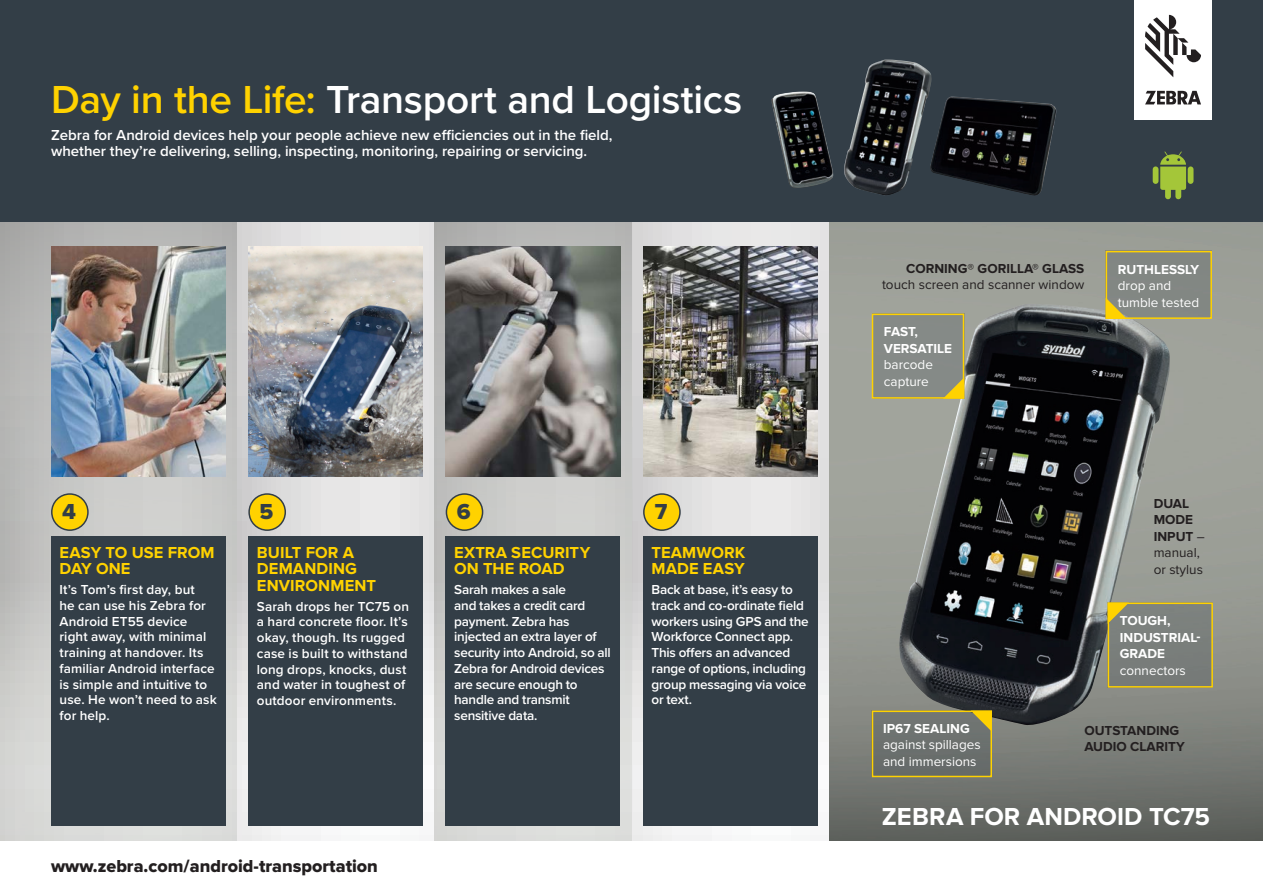
<style>
.page{position:relative;width:1263px;height:893px;background:#fff}
.page>*{position:absolute;margin:0;border:0;box-sizing:border-box;transform-origin:0 0}
.Main_Heading_white{font:600 40.5px "Proxima Nova";letter-spacing:-.01em;color:#fff}
.Body_white{font:700 25.5px "Proxima Nova";color:#fff}
.Number_in_circle{font:22.5px "Proxima Nova Extrabld";color:#333e47}
.t1{font:18px "Proxima Nova Extrabld";color:#231f20}
.H1_Yellow{font:700 16.5px/16.5px "Proxima Nova";letter-spacing:.005em;color:#ffd200}
.t2{font:600 15px/16.5px "Proxima Nova";color:#fff}
.Body{font:600 13.5px/15.8px "Proxima Nova";letter-spacing:-.01em;color:#fff}
.Body-2{font:600 13.5px/15.8px "Proxima Nova";letter-spacing:.01em;color:#fff}
.t3{font:13.5px/16.5px "Proxima Nova";color:#231f20}
.t4{font:13.5px/16.5px "Proxima Nova";color:#fff}
.t5{font:700 13.5px/16.5px "Proxima Nova";color:#fff}
.t6{font:700 13.5px/16.5px "Proxima Nova";color:#231f20}
.s1{color:#ffd200}
.s2{font-weight:700}
.s3{font-weight:400}
</style>
<div class="page">
<img style="left:829px;top:221px;width:434px;height:620px">
<svg style="left:631px;top:221px;width:198px;height:620px"></svg>
<svg style="left:237px;top:221px;width:197px;height:620px"></svg>
<img style="left:0;top:221px;width:237px;height:620px">
<img style="left:434px;top:221px;width:197px;height:620px">
<div style="left:0;top:0;width:1263px;height:221px;background:#333e47"></div>
<div style="left:1134px;top:0;width:78px;height:119px;background:#fff"></div>
<svg style="left:1145px;top:15px;width:56px;height:62px"></svg>
<svg style="left:1145px;top:91px;width:56px;height:13px"></svg>
<svg style="left:1153px;top:151px;width:40px;height:48px"></svg>
<img style="left:446px;top:247px;width:174px;height:229px">
<img style="left:248px;top:247px;width:175px;height:229px">
<img style="left:643px;top:247px;width:174px;height:229px">
<div style="left:249px;top:494px;width:36px;height:36px;background:#ffd200;border-radius:50%"></div>
<div style="left:248px;top:493px;width:38px;height:38px;border:2px solid #333e47;border-radius:50%"></div>
<div style="left:446px;top:494px;width:37px;height:36px;background:#ffd200;border-radius:50%"></div>
<div style="left:446px;top:493px;width:37px;height:38px;border:2px solid #333e47;border-radius:50%"></div>
<div style="left:644px;top:494px;width:36px;height:36px;background:#ffd200;border-radius:50%"></div>
<div style="left:643px;top:493px;width:38px;height:38px;border:2px solid #333e47;border-radius:50%"></div>
<div style="left:52px;top:494px;width:36px;height:36px;background:#ffd200;border-radius:50%"></div>
<div style="left:51px;top:493px;width:38px;height:38px;border:2px solid #333e47;border-radius:50%"></div>
<div style="left:248px;top:536px;width:175px;height:289px;background:#333e47"></div>
<div style="left:446px;top:536px;width:174px;height:289px;background:#333e47"></div>
<div style="left:643px;top:536px;width:174px;height:289px;background:#333e47"></div>
<div style="left:51px;top:536px;width:174px;height:289px;background:#333e47"></div>
<img style="left:51px;top:247px;width:174px;height:229px">
<img style="left:931px;top:96px;width:126px;height:100px">
<img style="left:771px;top:91px;width:62px;height:97px">
<img style="left:844px;top:60px;width:87px;height:135px">
<img style="left:899px;top:304px;width:271px;height:422px">
<div style="left:872px;top:314px;width:92px;height:85px;background:#858a87"></div>
<svg style="left:946px;top:381px;width:15px;height:15px"></svg>
<div style="left:872px;top:314px;width:92px;height:85px;border:2px solid #ffd200"></div>
<div style="left:1106px;top:251px;width:106px;height:68px;background:#828783"></div>
<svg style="left:1109px;top:301px;width:17px;height:15px"></svg>
<div style="left:1106px;top:251px;width:106px;height:68px;border:2px solid #ffd200"></div>
<div style="left:872px;top:711px;width:120px;height:66px;background:#6c706e"></div>
<svg style="left:974px;top:714px;width:15px;height:15px"></svg>
<div style="left:872px;top:711px;width:120px;height:66px;border:2px solid #ffd200"></div>
<div style="left:1108px;top:603px;width:105px;height:85px;background:#797e7b"></div>
<svg style="left:1111px;top:606px;width:15px;height:15px"></svg>
<div style="left:1108px;top:603px;width:105px;height:85px;border:2px solid #ffd200"></div>
<p class="Main_Heading_white" style="left:51px;top:75px;width:693px"><span class="s1">Day in the Life:</span> Transport and Logistics</p>
<p class="t2" style="left:51px;top:127px;width:563px">Zebra for Android devices help your people achieve new efficiencies out in the field, whether they’re delivering, selling, inspecting, monitoring, repairing or servicing.</p>
<p class="Number_in_circle" style="left:62px;top:498px;width:15px">4</p>
<p class="Number_in_circle" style="left:259px;top:498px;width:15px">5</p>
<p class="Number_in_circle" style="left:457px;top:498px;width:15px">6</p>
<p class="Number_in_circle" style="left:655px;top:498px;width:14px">7</p>
<p class="H1_Yellow" style="left:257px;top:544px;width:121px">BUILT FOR A<br>DEMANDING<br>ENVIRONMENT</p>
<p class="Body-2" style="left:257px;top:599px;width:154px">Sarah drops her TC75 on a hard concrete floor. It’s okay, though. Its rugged case is built to withstand long drops, knocks, dust and water in toughest of outdoor environments.</p>
<p class="H1_Yellow" style="left:60px;top:544px;width:157px">EASY TO USE FROM<br>DAY ONE</p>
<p class="Body-2" style="left:60px;top:582px;width:159px">It’s Tom’s first day, but<br>he can use his Zebra for<br>Android ET55 device right away, with minimal training at handover. Its familiar Android interface is simple and intuitive to use. He won’t need to ask for help.</p>
<p class="H1_Yellow" style="left:454px;top:544px;width:138px">EXTRA SECURITY<br>ON THE ROAD</p>
<p class="Body" style="left:454px;top:582px;width:158px">Sarah makes a sale<br>and takes a credit card payment. Zebra has injected an extra layer of security into Android, so all<br>Zebra for Android devices are secure enough to handle and transmit sensitive data.</p>
<p class="H1_Yellow" style="left:651px;top:544px;width:95px">TEAMWORK<br>MADE EASY</p>
<p class="Body" style="left:651px;top:582px;width:159px">Back at base, it’s easy to track and co-ordinate field workers using GPS and the<br>Workforce Connect app.<br>This offers an advanced range of options, including group messaging via voice or text.</p>
<p class="t1" style="left:51px;top:856px;width:328px">www.zebra.com/android-transportation</p>
<p class="t3" style="left:882px;top:260px;width:204px;text-align:right"><span class="s2">CORNING® GORILLA® GLASS </span>touch screen and scanner window</p>
<p class="t5" style="left:884px;top:324px;width:70px">FAST,<br>VERSATILE <span class="s3">barcode capture</span></p>
<p class="t4" style="left:1118px;top:261px;width:83px"><span class="s2">RUTHLESSLY </span>drop and tumble tested</p>
<p class="t3" style="left:1154px;top:495px;width:53px"><span class="s2">DUAL<br>MODE<br>INPUT</span> – manual, or stylus</p>
<p class="t5" style="left:1120px;top:613px;width:82px">TOUGH,<br>INDUSTRIAL-<br>GRADE <span class="s3">connectors</span></p>
<p class="t4" style="left:883px;top:720px;width:99px"><span class="s2">IP67 SEALING </span>against spillages and immersions</p>
<p class="t6" style="left:1084px;top:722px;width:102px">OUTSTANDING<br>AUDIO CLARITY</p>
<p class="Body_white" style="left:882px;top:802px;width:330px">ZEBRA FOR ANDROID TC75</p>
</div>
